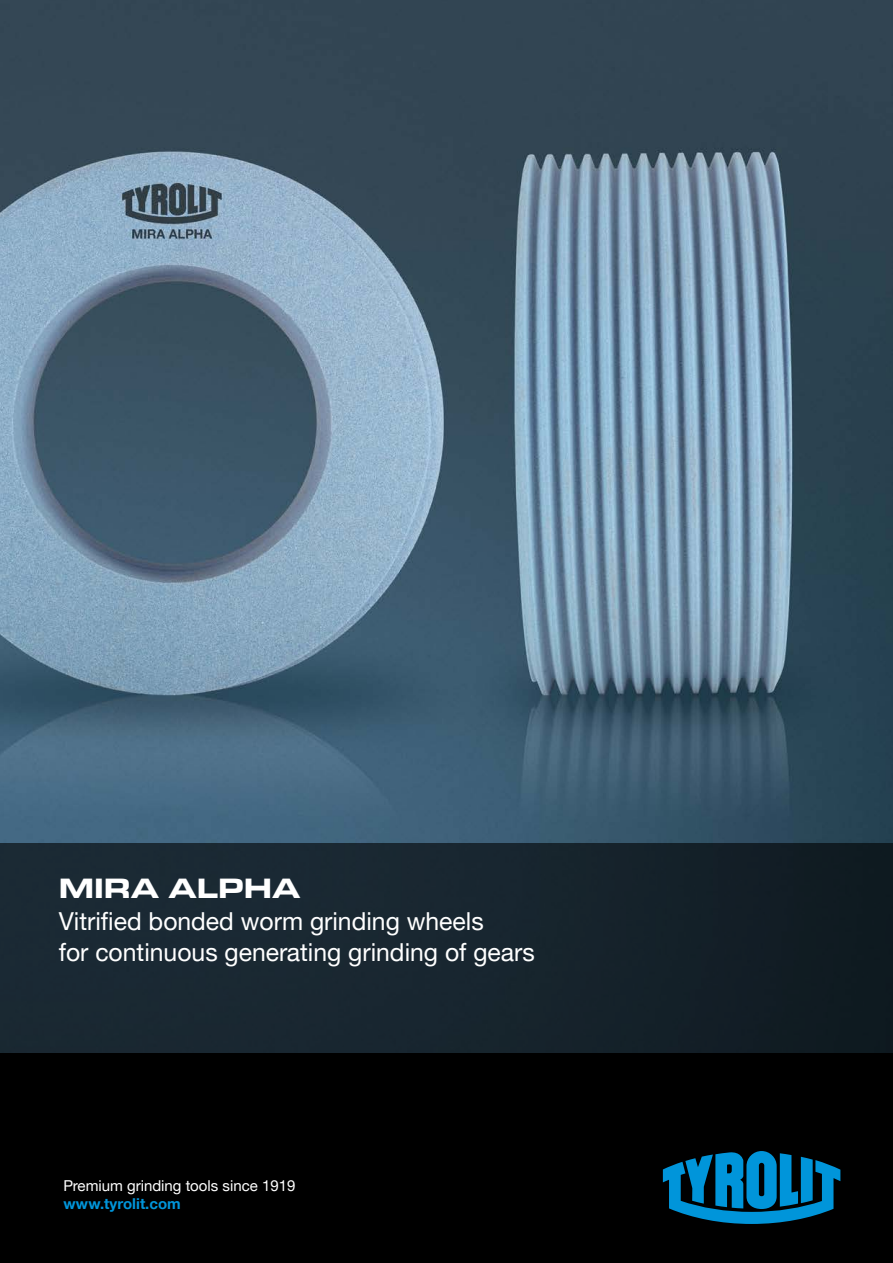
<style>
.page{position:relative;width:893px;height:1263px;background:#fff}
.page>*{position:absolute;margin:0;border:0;box-sizing:border-box;transform-origin:0 0}
.t1{font:700 expanded 28.5px "Eurostile Next W1 G";color:#fff}
.t2{font:24.75px/31.5px "Helvetica Neue LTW1 G";color:#fff}
.t3{font:15px "Helvetica Neue LTW1 G";color:#fff}
.t4{font:700 15px "Helvetica Neue LTW1 G";color:#0095da}
</style>
<div class="page">
<img style="left:0;top:0;width:893px;height:843px">
<div style="left:0;top:1053px;width:893px;height:210px;background:#000"></div>
<div style="left:0;top:843px;width:893px;height:210px;background:linear-gradient(to right,#1d2c38,#111c23)"></div>
<svg style="left:663px;top:1151px;width:177px;height:73px"></svg>
<p class="t1" style="left:59px;top:870px;width:243px">MIRA ALPHA</p>
<p class="t2" style="left:59px;top:905px;width:478px">Vitrified bonded worm grinding wheels<br>for continuous generating grinding of gears</p>
<p class="t3" style="left:64px;top:1176px;width:233px">Premium grinding tools since 1919</p>
<p class="t4" style="left:64px;top:1194px;width:119px">www.tyrolit.com</p>
</div>
